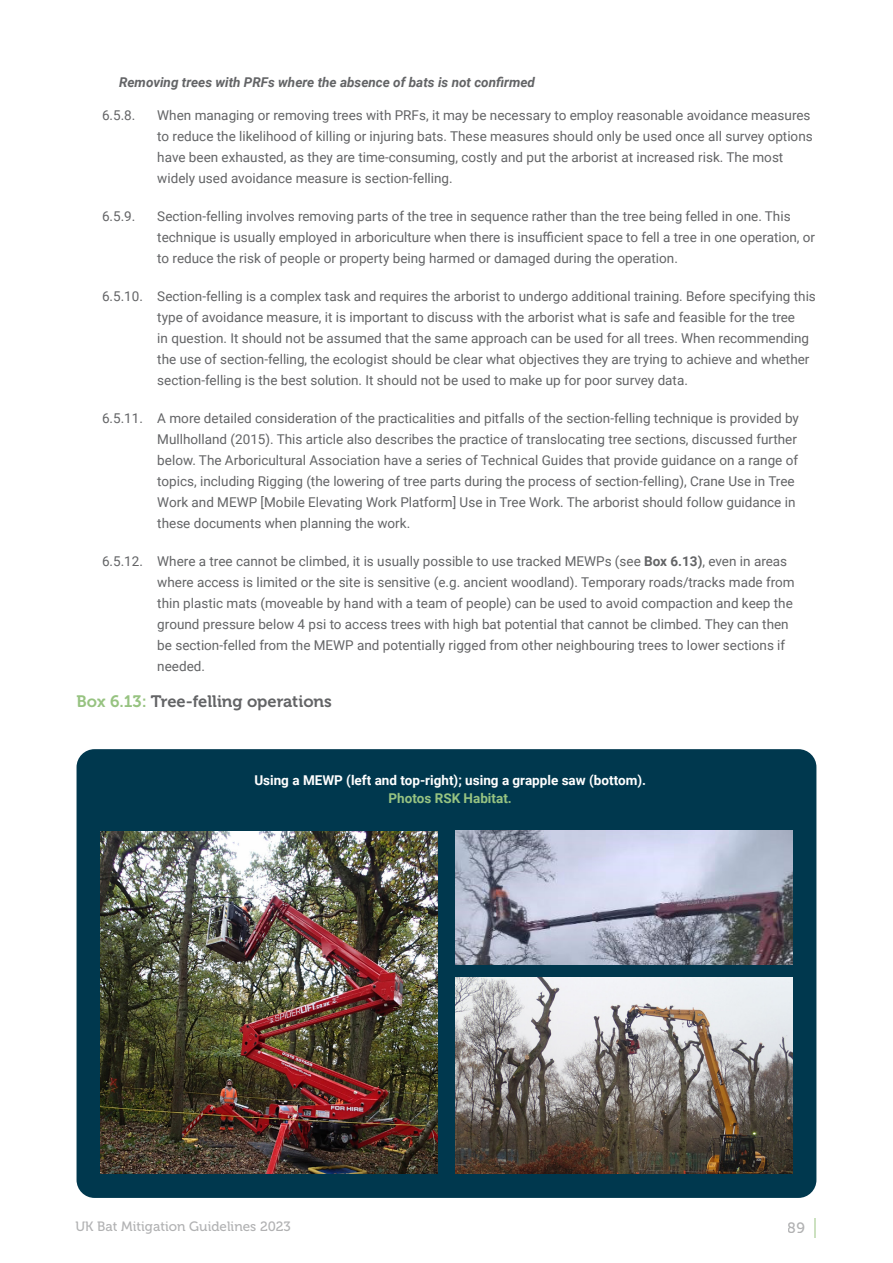
<style>
.page{position:relative;width:893px;height:1263px;background:#fff}
.page>*{position:absolute;margin:0;border:0;box-sizing:border-box;transform-origin:0 0}
.t1{font:16.5px "Museo 700";color:#636466}
.t2{font:15px "Museo 500";color:#636466}
.t3{font:13.5px/21px "Roboto";color:#636466}
.t4{font:italic 700 13.5px "Roboto";color:#636466}
.t5{font:700 13.5px "Roboto";color:#fff}
.t6{font:13.5px "Museo 500";color:#636466}
.t7{font:700 13.5px "Roboto";color:#97c381}
.s1{font-weight:700}
.s2{color:#97c381}
</style>
<div class="page">
<svg style="left:814px;top:1218px;width:2px;height:20px"></svg>
<div style="left:77px;top:749px;width:739px;height:449px;background:#00384e;border-radius:18px"></div>
<img style="left:101px;top:831px;width:336px;height:342px">
<img style="left:455px;top:831px;width:337px;height:133px">
<img style="left:455px;top:977px;width:337px;height:196px">
<p class="t4" style="left:119px;top:72px;width:417px">Removing trees with PRFs where the absence of bats is not confirmed</p>
<p class="t3" style="left:102px;top:104px;width:35px">6.5.8.</p>
<p class="t3" style="left:157px;top:104px;width:657px">When managing or removing trees with PRFs, it may be necessary to employ reasonable avoidance measures to reduce the likelihood of killing or injuring bats. These measures should only be used once all survey options have been exhausted, as they are time-consuming, costly and put the arborist at increased risk. The most widely used avoidance measure is section-felling.</p>
<p class="t3" style="left:102px;top:205px;width:35px">6.5.9.</p>
<p class="t3" style="left:157px;top:205px;width:659px">Section-felling involves removing parts of the tree in sequence rather than the tree being felled in one. This technique is usually employed in arboriculture when there is insufficient space to fell a tree in one operation, or to reduce the risk of people or property being harmed or damaged during the operation.</p>
<p class="t3" style="left:157px;top:285px;width:660px;text-indent:-55px">6.5.10. Section-felling is a complex task and requires the arborist to undergo additional training. Before specifying this type of avoidance measure, it is important to discuss with the arborist what is safe and feasible for the tree<br>in question. It should not be assumed that the same approach can be used for all trees. When recommending the use of section-felling, the ecologist should be clear what objectives they are trying to achieve and whether section-felling is the best solution. It should not be used to make up for poor survey data.</p>
<p class="t3" style="left:157px;top:407px;width:643px;text-indent:-55px">6.5.11. A more detailed consideration of the practicalities and pitfalls of the section-felling technique is provided by Mullholland (2015). This article also describes the practice of translocating tree sections, discussed further below. The Arboricultural Association have a series of Technical Guides that provide guidance on a range of topics, including Rigging (the lowering of tree parts during the process of section-felling), Crane Use in Tree Work and MEWP [Mobile Elevating Work Platform] Use in Tree Work. The arborist should follow guidance in these documents when planning the work.</p>
<p class="t3" style="left:157px;top:550px;width:639px;text-indent:-55px">6.5.12. Where a tree cannot be climbed, it is usually possible to use tracked MEWPs (see <span class="s1">Box 6.13)</span>, even in areas where access is limited or the site is sensitive (e.g. ancient woodland). Temporary roads/tracks made from thin plastic mats (moveable by hand with a team of people) can be used to avoid compaction and keep the ground pressure below 4 psi to access trees with high bat potential that cannot be climbed. They can then be section-felled from the MEWP and potentially rigged from other neighbouring trees to lower sections if needed.</p>
<p class="t1" style="left:77px;top:692px;width:257px"><span class="s2">Box 6.13:</span> Tree-felling operations</p>
<p class="t5" style="left:254px;top:771px;width:393px">Using a MEWP (left and top-right); using a grapple saw (bottom).</p>
<p class="t7" style="left:389px;top:789px;width:125px">Photos RSK Habitat.</p>
<p class="t6" style="left:75px;top:1219px;width:217px">UK Bat Mitigation Guidelines 2023</p>
<p class="t2" style="left:788px;top:1219px;width:19px">89</p>
</div>
